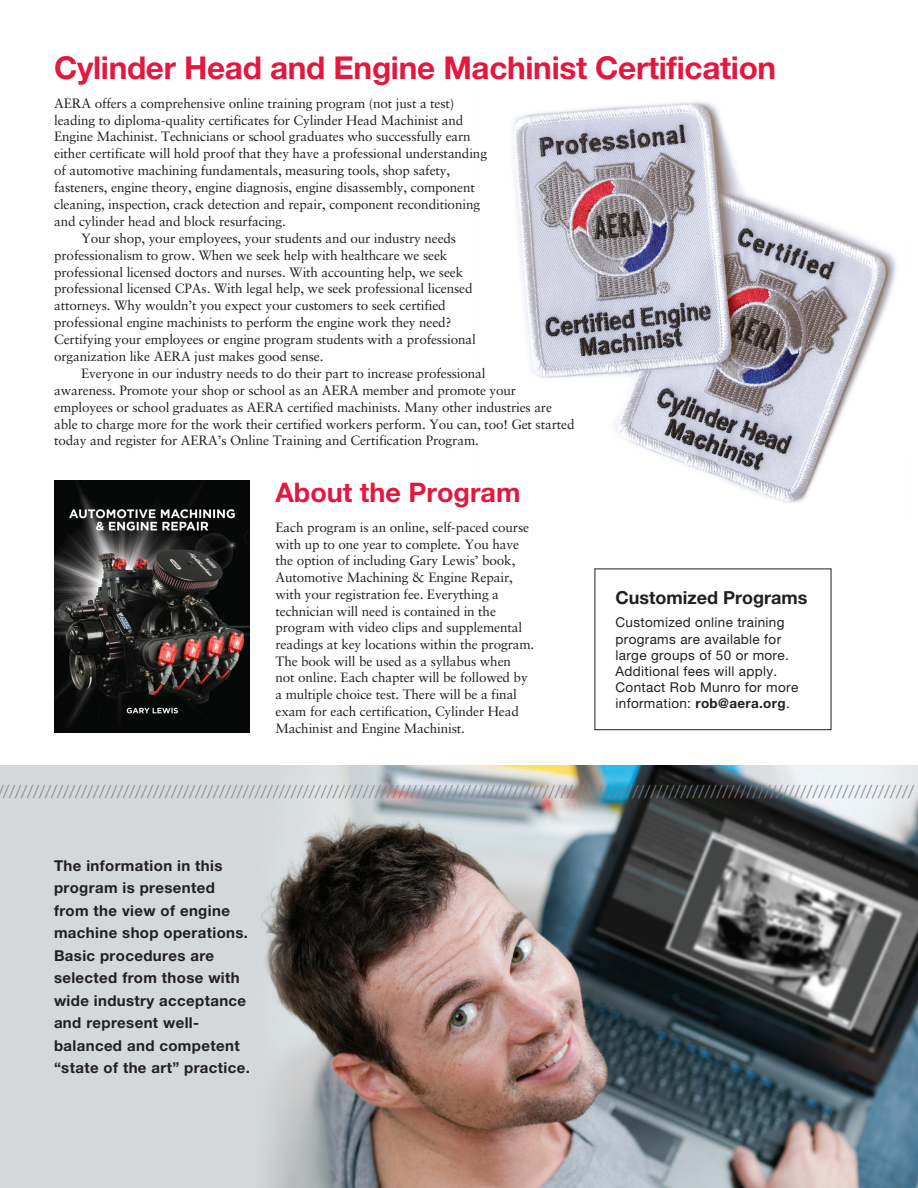
<style>
.page{position:relative;width:918px;height:1188px;background:#fff}
.page>*{position:absolute;margin:0;border:0;box-sizing:border-box;transform-origin:0 0}
.t1{font:700 31.5px "Helvetica Neue";letter-spacing:-.01em;color:#e4183e}
.t2{font:700 27px "Helvetica Neue";color:#e4183e}
.t3{font:300 18px "Helvetica Neue";color:#80838a}
.t4{font:700 18px "Helvetica Neue";color:#231f20}
.t5{font:700 15px/22.5px "Helvetica Neue";letter-spacing:.025em;color:#231f20}
.t6{font:13.5px/16.8px "Sabon";letter-spacing:-.01em;color:#231f20}
.t7{font:13.5px/16.2px "Helvetica Neue";letter-spacing:.025em;color:#231f20}
.s1{font-weight:700}
</style>
<div class="page">
<img style="left:512px;top:102px;width:384px;height:401px">
<img style="left:0;top:766px;width:918px;height:422px">
<img style="left:54px;top:481px;width:195px;height:252px">
<div style="left:595px;top:569px;width:236px;height:161px;border:1px solid #231f20"></div>
<h1 class="t1" style="left:54px;top:48px;width:724px">Cylinder Head and Engine Machinist Certification</h1>
<p class="t6" style="left:54px;top:94px;width:402px">AERA offers a comprehensive online training program (not just a test)</p>
<p class="t6" style="left:54px;top:111px;width:411px">leading to diploma-quality certificates for Cylinder Head Machinist and</p>
<p class="t6" style="left:54px;top:128px;width:418px">Engine Machinist. Technicians or school graduates who successfully earn</p>
<p class="t6" style="left:54px;top:145px;width:434px">either certificate will hold proof that they have a professional understanding</p>
<p class="t6" style="left:54px;top:162px;width:398px">of automotive machining fundamentals, measuring tools, shop safety,</p>
<p class="t6" style="left:54px;top:179px;width:422px">fasteners, engine theory, engine diagnosis, engine disassembly, component</p>
<p class="t6" style="left:54px;top:196px;width:427px">cleaning, inspection, crack detection and repair, component reconditioning</p>
<p class="t6" style="left:54px;top:213px;width:233px">and cylinder head and block resurfacing.</p>
<p class="t6" style="left:81px;top:229px;width:377px">Your shop, your employees, your students and our industry needs</p>
<p class="t6" style="left:54px;top:246px;width:395px">professionalism to grow. When we seek help with healthcare we seek</p>
<p class="t6" style="left:54px;top:263px;width:411px">professional licensed doctors and nurses. With accounting help, we seek</p>
<p class="t6" style="left:54px;top:280px;width:420px">professional licensed CPAs. With legal help, we seek professional licensed</p>
<p class="t6" style="left:54px;top:297px;width:393px">attorneys. Why wouldn’t you expect your customers to seek certified</p>
<p class="t6" style="left:54px;top:314px;width:399px">professional engine machinists to perform the engine work they need?</p>
<p class="t6" style="left:54px;top:331px;width:423px">Certifying your employees or engine program students with a professional</p>
<p class="t6" style="left:54px;top:348px;width:271px">organization like AERA just makes good sense.</p>
<p class="t6" style="left:81px;top:365px;width:406px">Everyone in our industry needs to do their part to increase professional</p>
<p class="t6" style="left:54px;top:381px;width:464px">awareness. Promote your shop or school as an AERA member and promote your</p>
<p class="t6" style="left:54px;top:398px;width:499px">employees or school graduates as AERA certified machinists. Many other industries are</p>
<p class="t6" style="left:54px;top:415px;width:522px">able to charge more for the work their certified workers perform. You can, too! Get started</p>
<p class="t6" style="left:54px;top:432px;width:426px">today and register for AERA’s Online Training and Certification Program.</p>
<h2 class="t2" style="left:275px;top:475px;width:246px">About the Program</h2>
<p class="t6" style="left:275px;top:519px;width:260px">Each program is an online, self-paced course with up to one year to complete. You have the option of including Gary Lewis’ book, Automotive Machining &amp; Engine Repair, with your registration fee. Everything a technician will need is contained in the program with video clips and supplemental readings at key locations within the program.<br>The book will be used as a syllabus when<br>not online. Each chapter will be followed by a multiple choice test. There will be a final exam for each certification, Cylinder Head Machinist and Engine Machinist.</p>
<h3 class="t4" style="left:616px;top:587px;width:193px">Customized Programs</h3>
<p class="t7" style="left:616px;top:614px;width:184px">Customized online training programs are available for large groups of 50 or more.<br>Additional fees will apply.<br>Contact Rob Munro for more information: <span class="s1">rob@aera.org</span>.</p>
<h3 class="t3" style="left:-3px;top:780px;width:919px">/////////////////////////////////////////////////////////////////////////////////////////////////////////////////////////////////////////////////////////</h3>
<p class="t5" style="left:54px;top:854px;width:197px">The information in this program is presented from the view of engine machine shop operations.<br>Basic procedures are selected from those with wide industry acceptance and represent well&shy;balanced and competent “state of the art” practice.</p>
</div>
